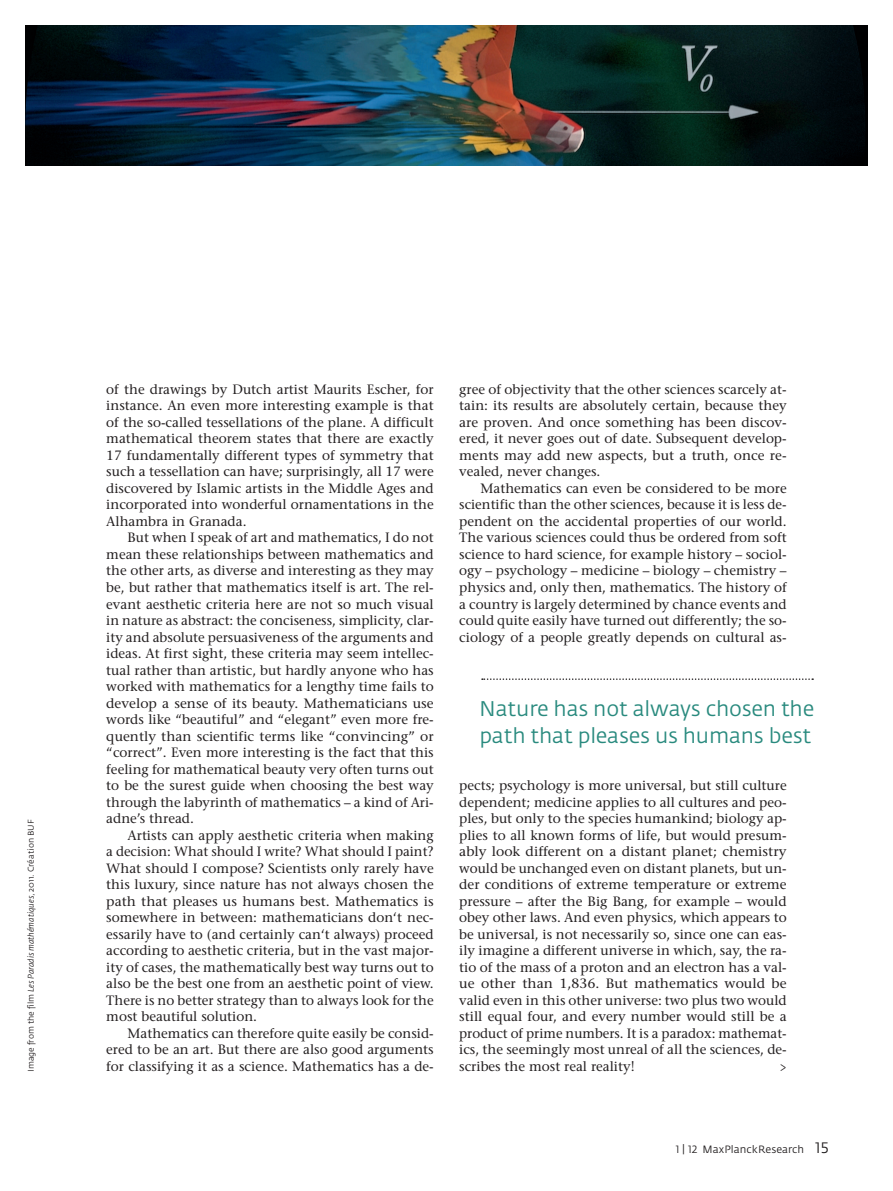
<style>
.page{position:relative;width:893px;height:1191px;background:#fff}
.page>*{position:absolute;margin:0;border:0;box-sizing:border-box;transform-origin:0 0}
.t1{font:21px/27px "Fedra Sans";letter-spacing:-.01em;color:#298a7e}
.t2{font:13.5px/16.5px "Stone Serif";color:#231f20;text-align:justify}
.t3{font:13.5px "Stone Serif";color:#231f20;scale:.7 1}
.t4{font:10.5px "Fedra Sans";color:#231f20}
.t5{font:8.25px "Fedra Sans";color:#231f20}
.s1{font-style:italic}
.s2{font-family:"Fedra Sans Book SC"}
.s3{font-family:"Fedra Sans Book SC";font-size:15px}
</style>
<div class="page">
<svg style="left:482px;top:678px;width:331px;height:2px"></svg>
<img style="left:26px;top:26px;width:841px;height:140px">
<p class="t5" style="left:28px;top:1071px;width:254px;rotate:-90deg">Image from the film <span class="s1">Les Paradis mathématiques</span>, 2011. Création BUF</p>
<p class="t2" style="left:106px;top:382px;width:329px">of the drawings by Dutch artist Maurits Escher, for</p>
<p class="t2" style="left:106px;top:399px;width:329px">instance. An even more interesting example is that</p>
<p class="t2" style="left:106px;top:415px;width:329px">of the so-called tessellations of the plane. A difficult</p>
<p class="t2" style="left:106px;top:432px;width:329px">mathematical theorem states that there are exactly</p>
<p class="t2" style="left:106px;top:448px;width:329px">17 fundamentally different types of symmetry that</p>
<p class="t2" style="left:106px;top:465px;width:329px">such a tessellation can have; surprisingly, all 17 were</p>
<p class="t2" style="left:106px;top:481px;width:329px">discovered by Islamic artists in the Middle Ages and</p>
<p class="t2" style="left:106px;top:498px;width:329px">incorporated into wonderful ornamentations in the</p>
<p class="t2" style="left:106px;top:514px;width:142px">Alhambra in Granada.</p>
<p class="t2" style="left:128px;top:531px;width:308px">But when I speak of art and mathematics, I do not</p>
<p class="t2" style="left:106px;top:547px;width:329px">mean these relationships between mathematics and</p>
<p class="t2" style="left:106px;top:564px;width:329px">the other arts, as diverse and interesting as they may</p>
<p class="t2" style="left:106px;top:580px;width:329px">be, but rather that mathematics itself is art. The rel-</p>
<p class="t2" style="left:106px;top:597px;width:329px">evant aesthetic criteria here are not so much visual</p>
<p class="t2" style="left:106px;top:613px;width:329px">in nature as abstract: the conciseness, simplicity, clar-</p>
<p class="t2" style="left:106px;top:630px;width:329px">ity and absolute persuasiveness of the arguments and</p>
<p class="t2" style="left:106px;top:646px;width:329px">ideas. At first sight, these criteria may seem intellec-</p>
<p class="t2" style="left:106px;top:663px;width:329px">tual rather than artistic, but hardly anyone who has</p>
<p class="t2" style="left:106px;top:679px;width:329px">worked with mathematics for a lengthy time fails to</p>
<p class="t2" style="left:106px;top:696px;width:329px">develop a sense of its beauty. Mathematicians use</p>
<p class="t2" style="left:106px;top:712px;width:329px">words like “beautiful” and “elegant” even more fre-</p>
<p class="t2" style="left:106px;top:729px;width:329px">quently than scientific terms like “convincing” or</p>
<p class="t2" style="left:106px;top:745px;width:329px">“correct”. Even more interesting is the fact that this</p>
<p class="t2" style="left:106px;top:762px;width:329px">feeling for mathematical beauty very often turns out</p>
<p class="t2" style="left:106px;top:778px;width:329px">to be the surest guide when choosing the best way</p>
<p class="t2" style="left:106px;top:795px;width:329px">through the labyrinth of mathematics – a kind of Ari-</p>
<p class="t2" style="left:106px;top:811px;width:89px">adne’s thread.</p>
<p class="t2" style="left:128px;top:828px;width:308px">Artists can apply aesthetic criteria when making</p>
<p class="t2" style="left:106px;top:844px;width:329px">a decision: What should I write? What should I paint?</p>
<p class="t2" style="left:106px;top:861px;width:329px">What should I compose? Scientists only rarely have</p>
<p class="t2" style="left:106px;top:877px;width:329px">this luxury, since nature has not always chosen the</p>
<p class="t2" style="left:106px;top:894px;width:329px">path that pleases us humans best. Mathematics is</p>
<p class="t2" style="left:106px;top:910px;width:329px">somewhere in between: mathematicians don‘t nec-</p>
<p class="t2" style="left:106px;top:927px;width:329px">essarily have to (and certainly can‘t always) proceed</p>
<p class="t2" style="left:106px;top:943px;width:329px">according to aesthetic criteria, but in the vast major-</p>
<p class="t2" style="left:106px;top:960px;width:329px">ity of cases, the mathematically best way turns out to</p>
<p class="t2" style="left:106px;top:976px;width:329px">also be the best one from an aesthetic point of view.</p>
<p class="t2" style="left:106px;top:993px;width:329px">There is no better strategy than to always look for the</p>
<p class="t2" style="left:106px;top:1009px;width:152px">most beautiful solution.</p>
<p class="t2" style="left:128px;top:1026px;width:308px">Mathematics can therefore quite easily be consid-</p>
<p class="t2" style="left:106px;top:1042px;width:329px">ered to be an art. But there are also good arguments</p>
<p class="t2" style="left:106px;top:1059px;width:329px">for classifying it as a science. Mathematics has a de-</p>
<p class="t2" style="left:459px;top:382px;width:329px">gree of objectivity that the other sciences scarcely at-</p>
<p class="t2" style="left:459px;top:399px;width:329px">tain: its results are absolutely certain, because they</p>
<p class="t2" style="left:459px;top:415px;width:329px">are proven. And once something has been discov-</p>
<p class="t2" style="left:459px;top:432px;width:329px">ered, it never goes out of date. Subsequent develop-</p>
<p class="t2" style="left:459px;top:448px;width:329px">ments may add new aspects, but a truth, once re-</p>
<p class="t2" style="left:459px;top:465px;width:143px">vealed, never changes.</p>
<p class="t2" style="left:480px;top:481px;width:308px">Mathematics can even be considered to be more</p>
<p class="t2" style="left:459px;top:498px;width:329px">scientific than the other sciences, because it is less de-</p>
<p class="t2" style="left:459px;top:514px;width:329px">pendent on the accidental properties of our world.</p>
<p class="t2" style="left:459px;top:531px;width:329px">The various sciences could thus be ordered from soft</p>
<p class="t2" style="left:459px;top:547px;width:329px">science to hard science, for example history – sociol-</p>
<p class="t2" style="left:459px;top:564px;width:329px">ogy – psychology – medicine – biology – chemistry –</p>
<p class="t2" style="left:459px;top:580px;width:329px">physics and, only then, mathematics. The history of</p>
<p class="t2" style="left:459px;top:597px;width:329px">a country is largely determined by chance events and</p>
<p class="t2" style="left:459px;top:613px;width:329px">could quite easily have turned out differently; the so-</p>
<p class="t2" style="left:459px;top:630px;width:329px">ciology of a people greatly depends on cultural as-</p>
<p class="t1" style="left:479px;top:696px;width:336px">Nature has not always chosen the path that pleases us humans best</p>
<p class="t2" style="left:459px;top:778px;width:329px">pects; psychology is more universal, but still culture dependent; medicine applies to all cultures and peo&shy;ples, but only to the species humankind; biology ap&shy;plies to all known forms of life, but would presum&shy;ably look different on a distant planet; chemistry would be unchanged even on distant planets, but un&shy;der conditions of extreme temperature or extreme pressure – after the Big Bang, for example – would obey other laws. And even physics, which appears to be universal, is not necessarily so, since one can eas&shy;ily imagine a different universe in which, say, the ra&shy;tio of the mass of a proton and an electron has a val&shy;ue other than 1,836. But mathematics would be valid even in this other universe: two plus two would still equal four, and every number would still be a product of prime numbers. It is a paradox: mathemat&shy;ics, the seemingly most unreal of all the sciences, de-</p>
<p class="t2" style="left:459px;top:1059px;width:177px">scribes the most real reality!</p>
<p class="t3" style="left:781px;top:1060px;width:9px">&gt;</p>
<p class="t4" style="left:675px;top:1145px;width:155px"><span class="s2">1 | 12</span> MaxPlanckResearch <span class="s3">15</span></p>
</div>
